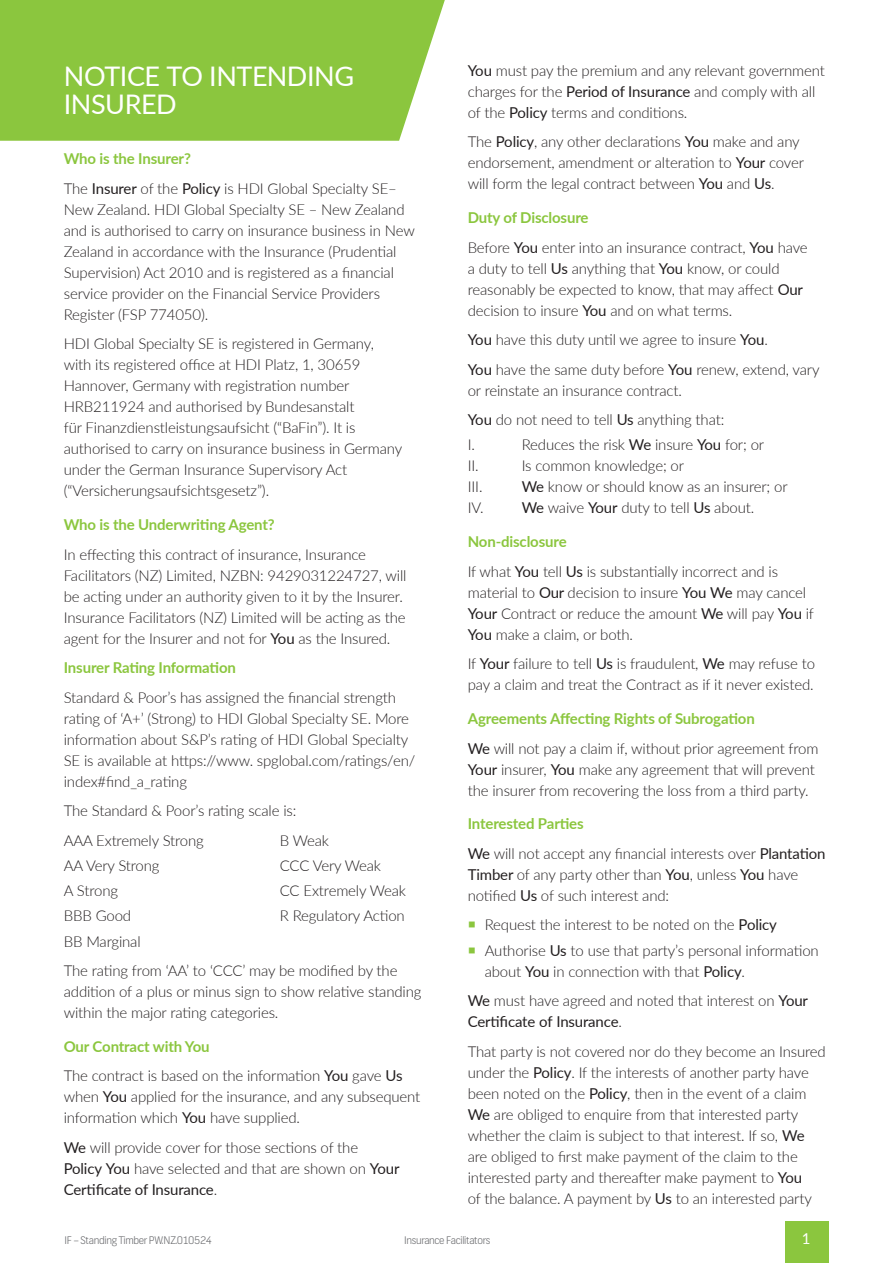
<style>
.page{position:relative;width:893px;height:1263px;background:#fff}
.page>*{position:absolute;margin:0;border:0;box-sizing:border-box;transform-origin:0 0}
.t1{font:27px/28.5px "Lato";letter-spacing:-.015em;color:#fff}
.t2{font:300 15px/21px "Lato";letter-spacing:-.01em;color:#231f20}
.t3{font:700 15px "Lato";letter-spacing:-.01em;color:#8bc63e}
.t4{font:15px "Lato";color:#fff}
.t5{font:300 10.5px "Frank";letter-spacing:-.03em;color:#6c6d70}
.s1{font-weight:400}
</style>
<div class="page">
<div style="left:785px;top:1221px;width:43px;height:42px;background:#8bc63e"></div>
<div style="left:0;top:0;width:445px;height:141px;background:#8bc63e"></div>
<p class="t1" style="left:64px;top:60px;width:292px">NOTICE TO INTENDING<br>INSURED</p>
<p class="t3" style="left:64px;top:148px;width:129px">Who is the Insurer?</p>
<p class="t2" style="left:64px;top:177px;width:352px">The <span class="s1">Insurer</span> of the <span class="s1">Policy</span> is HDI Global Specialty SE– New Zealand. HDI Global Specialty SE – New Zealand and is authorised to carry on insurance business in New Zealand in accordance with the Insurance (Prudential Supervision) Act 2010 and is registered as a financial service provider on the Financial Service Providers Register (FSP 774050).</p>
<p class="t2" style="left:64px;top:333px;width:340px">HDI Global Specialty SE is registered in Germany, with its registered office at HDI Platz, 1, 30659<br>Hannover, Germany with registration number HRB211924 and authorised by Bundesanstalt<br>für Finanzdienstleistungsaufsicht (“BaFin”). It is authorised to carry on insurance business in Germany under the German Insurance Supervisory Act (“Versicherungsaufsichtsgesetz”).</p>
<p class="t3" style="left:64px;top:514px;width:213px">Who is the Underwriting Agent?</p>
<p class="t2" style="left:64px;top:543px;width:344px">In effecting this contract of insurance, Insurance Facilitators (NZ) Limited, NZBN: 9429031224727, will be acting under an authority given to it by the Insurer.<br>Insurance Facilitators (NZ) Limited will be acting as the agent for the Insurer and not for <span class="s1">You</span> as the Insured.</p>
<p class="t3" style="left:64px;top:657px;width:174px">Insurer Rating Information</p>
<p class="t2" style="left:64px;top:686px;width:353px">Standard &amp; Poor’s has assigned the financial strength rating of ‘A+’ (Strong) to HDI Global Specialty SE. More information about S&amp;P’s rating of HDI Global Specialty SE is available at https://www. spglobal.com/ratings/en/ index#find_a_rating</p>
<p class="t2" style="left:64px;top:800px;width:234px">The Standard &amp; Poor’s rating scale is:</p>
<p class="t2" style="left:64px;top:829px;width:142px">AAA Extremely Strong</p>
<p class="t2" style="left:280px;top:829px;width:51px">B Weak</p>
<p class="t2" style="left:64px;top:854px;width:97px">AA Very Strong</p>
<p class="t2" style="left:280px;top:854px;width:103px">CCC Very Weak</p>
<p class="t2" style="left:64px;top:880px;width:56px">A Strong</p>
<p class="t2" style="left:280px;top:880px;width:128px">CC Extremely Weak</p>
<p class="t2" style="left:64px;top:905px;width:69px">BBB Good</p>
<p class="t2" style="left:280px;top:905px;width:127px">R Regulatory Action</p>
<p class="t2" style="left:64px;top:930px;width:78px">BB Marginal</p>
<p class="t2" style="left:64px;top:960px;width:359px">The rating from ‘AA’ to ‘CCC’ may be modified by the addition of a plus or minus sign to show relative standing within the major rating categories.</p>
<p class="t3" style="left:64px;top:1035px;width:147px">Our Contract with You</p>
<p class="t2" style="left:64px;top:1065px;width:358px">The contract is based on the information <span class="s1">You</span> gave <span class="s1">Us </span>when <span class="s1">You</span> applied for the insurance, and any subsequent information which <span class="s1">You</span> have supplied.</p>
<p class="t2" style="left:64px;top:1136px;width:337px"><span class="s1">We</span> will provide cover for those sections of the<br><span class="s1">Policy You</span> have selected and that are shown on <span class="s1">Your<br>Certificate of Insurance</span>.</p>
<p class="t2" style="left:468px;top:59px;width:359px"><span class="s1">You</span> must pay the premium and any relevant government charges for the <span class="s1">Period of Insurance</span> and comply with all of the <span class="s1">Policy</span> terms and conditions.</p>
<p class="t2" style="left:468px;top:131px;width:338px">The <span class="s1">Policy</span>, any other declarations <span class="s1">You</span> make and any endorsement, amendment or alteration to <span class="s1">Your</span> cover will form the legal contract between <span class="s1">You</span> and <span class="s1">Us</span>.</p>
<p class="t3" style="left:468px;top:207px;width:122px">Duty of Disclosure</p>
<p class="t2" style="left:468px;top:236px;width:341px">Before <span class="s1">You</span> enter into an insurance contract, <span class="s1">You</span> have a duty to tell <span class="s1">Us</span> anything that <span class="s1">You</span> know, or could reasonably be expected to know, that may affect <span class="s1">Our </span>decision to insure <span class="s1">You</span> and on what terms.</p>
<p class="t2" style="left:468px;top:329px;width:302px"><span class="s1">You</span> have this duty until we agree to insure <span class="s1">You</span>.</p>
<p class="t2" style="left:468px;top:358px;width:353px"><span class="s1">You</span> have the same duty before <span class="s1">You</span> renew, extend, vary or reinstate an insurance contract.</p>
<p class="t2" style="left:468px;top:409px;width:258px"><span class="s1">You</span> do not need to tell <span class="s1">Us</span> anything that:</p>
<p class="t2" style="left:468px;top:434px;width:9px">I.</p>
<p class="t2" style="left:522px;top:434px;width:244px">Reduces the risk <span class="s1">We</span> insure <span class="s1">You</span> for; or</p>
<p class="t2" style="left:468px;top:455px;width:12px">II.</p>
<p class="t2" style="left:522px;top:455px;width:164px">Is common knowledge; or</p>
<p class="t2" style="left:468px;top:476px;width:16px">III.</p>
<p class="t2" style="left:522px;top:476px;width:267px"><span class="s1">We</span> know or should know as an insurer; or</p>
<p class="t2" style="left:468px;top:497px;width:17px">IV.</p>
<p class="t2" style="left:522px;top:497px;width:234px"><span class="s1">We</span> waive <span class="s1">Your</span> duty to tell <span class="s1">Us</span> about.</p>
<p class="t3" style="left:468px;top:531px;width:100px">Non-disclosure</p>
<p class="t2" style="left:468px;top:560px;width:348px">If what <span class="s1">You</span> tell <span class="s1">Us</span> is substantially incorrect and is material to <span class="s1">Our</span> decision to insure <span class="s1">You We</span> may cancel <span class="s1">Your</span> Contract or reduce the amount <span class="s1">We</span> will pay <span class="s1">You</span> if <span class="s1">You</span> make a claim, or both.</p>
<p class="t2" style="left:468px;top:653px;width:349px">If <span class="s1">Your</span> failure to tell <span class="s1">Us</span> is fraudulent, <span class="s1">We</span> may refuse to pay a claim and treat the Contract as if it never existed.</p>
<p class="t3" style="left:468px;top:707px;width:289px">Agreements Affecting Rights of Subrogation</p>
<p class="t2" style="left:468px;top:737px;width:352px"><span class="s1">We</span> will not pay a claim if, without prior agreement from<br><span class="s1">Your</span> insurer, <span class="s1">You</span> make any agreement that will prevent the insurer from recovering the loss from a third party.</p>
<p class="t3" style="left:468px;top:813px;width:117px">Interested Parties</p>
<p class="t2" style="left:468px;top:842px;width:359px"><span class="s1">We</span> will not accept any financial interests over <span class="s1">Plantation<br>Timber</span> of any party other than <span class="s1">You</span>, unless <span class="s1">You</span> have notified <span class="s1">Us</span> of such interest and:</p>
<p class="t2" style="left:485px;top:914px;width:294px">Request the interest to be noted on the <span class="s1">Policy</span></p>
<p class="t2" style="left:485px;top:939px;width:336px">Authorise <span class="s1">Us</span> to use that party’s personal information about <span class="s1">You</span> in connection with that <span class="s1">Policy</span>.</p>
<p class="t2" style="left:468px;top:989px;width:342px"><span class="s1">We</span> must have agreed and noted that interest on <span class="s1">Your<br>Certificate of Insurance</span>.</p>
<p class="t2" style="left:468px;top:1040px;width:360px">That party is not covered nor do they become an Insured under the <span class="s1">Policy</span>. If the interests of another party have been noted on the <span class="s1">Policy</span>, then in the event of a claim <span class="s1">We</span> are obliged to enquire from that interested party whether the claim is subject to that interest. If so, <span class="s1">We </span>are obliged to first make payment of the claim to the interested party and thereafter make payment to <span class="s1">You<br></span>of the balance. A payment by <span class="s1">Us</span> to an interested party</p>
<p class="t5" style="left:65px;top:1234px;width:149px">IF – Standing Timber PW.NZ.010524</p>
<p class="t5" style="left:404px;top:1234px;width:88px">Insurance Facilitators</p>
<p class="t4" style="left:802px;top:1228px;width:10px">1</p>
</div>
